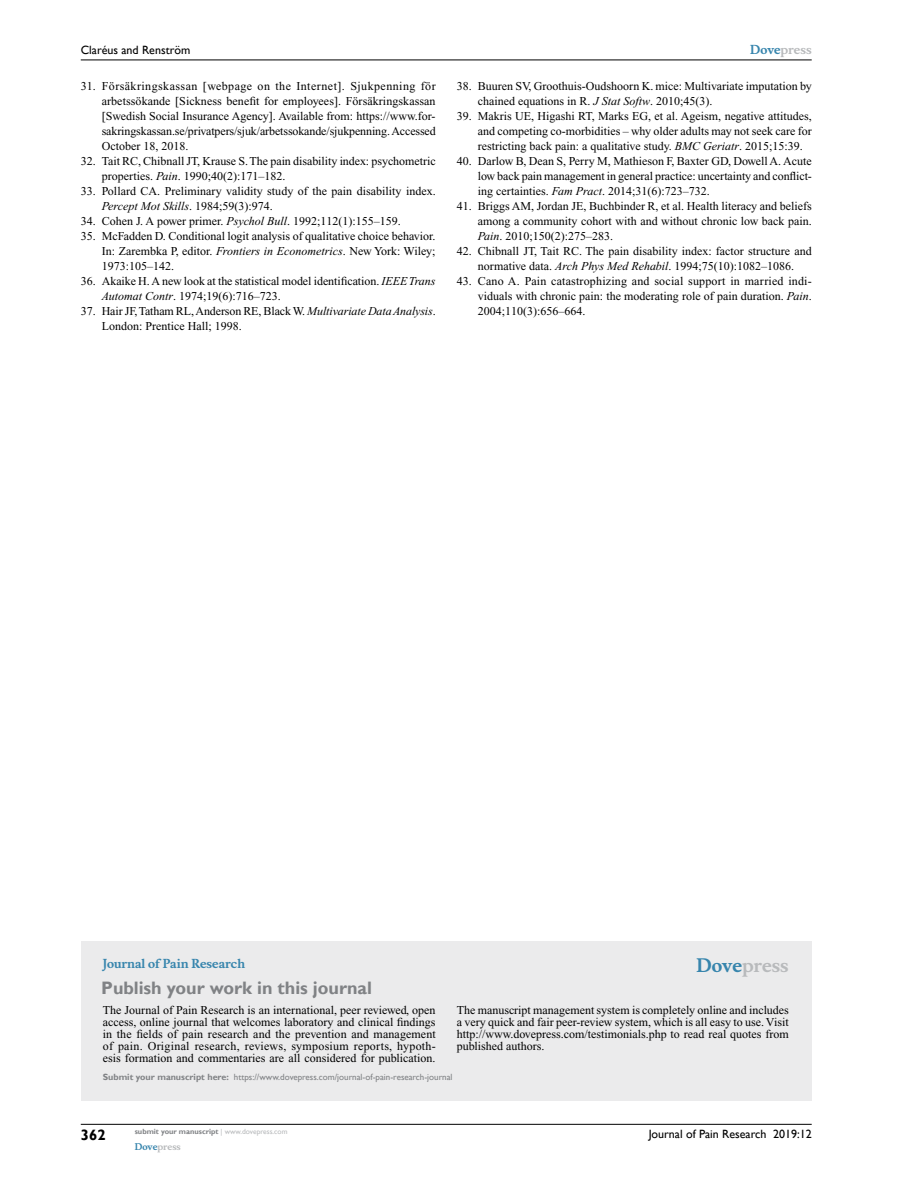
<style>
.page{position:relative;width:918px;height:1188px;background:#fff}
.page>*{position:absolute;margin:0;border:0;box-sizing:border-box;transform-origin:0 0}
.t1{font:700 18px "Gill Sans";color:#808285}
.t2{font:700 18px "Musee";color:#b8babc}
.t3{font:700 15px "Gill Sans";color:#000}
.t4{font:12px/15px "Times New Roman";color:#000;text-align:justify}
.t5{font:12px "Gill Sans";color:#000}
.t6{font:700 12px "Musee";color:#3785ad}
.t7{font:700 12px "Musee";color:#b8babc}
.t8{font:9px "Gill Sans";color:#808285}
.t9{font:700 9px "Musee";color:#b8babc}
.t10{font:700 7.5px "Gill Sans";color:#808285}
.s1{font-style:italic}
.s2{color:#3785ad}
.s3{font-weight:700}
.s4{font-weight:400;color:#b8babc}
</style>
<div class="page">
<div style="left:81px;top:941px;width:731px;height:159px;background:#ebebec"></div>
<hr style="left:81px;top:1124px;width:731px;height:1px;background:#000">
<hr style="left:81px;top:60px;width:731px;height:1px;background:#000">
<p class="t5" style="left:81px;top:43px;width:111px">Claréus and Renström</p>
<p class="t4" style="left:102px;top:79px;width:336px;text-indent:-21px">31. Försäkringskassan [webpage on the Internet]. Sjukpenning för arbetssökande [Sickness benefit for employees]. Försäkringskassan [Swedish Social Insurance Agency]. Available from: https://www.for&shy;sakringskassan.se/privatpers/sjuk/arbetssokande/sjukpenning. Accessed October 18, 2018.</p>
<p class="t4" style="left:102px;top:154px;width:335px;text-indent:-21px">32. Tait RC, Chibnall JT, Krause S. The pain disability index: psychometric properties. <span class="s1">Pain</span>. 1990;40(2):171–182.</p>
<p class="t4" style="left:102px;top:184px;width:335px;text-indent:-21px">33. Pollard CA. Preliminary validity study of the pain disability index.<br><span class="s1">Percept Mot Skills</span>. 1984;59(3):974.</p>
<p class="t4" style="left:81px;top:214px;width:322px">34. Cohen J. A power primer. <span class="s1">Psychol Bull</span>. 1992;112(1):155–159.</p>
<p class="t4" style="left:102px;top:229px;width:335px;text-indent:-21px">35. McFadden D. Conditional logit analysis of qualitative choice behavior.<br>In: Zarembka P, editor. <span class="s1">Frontiers in Econometrics</span>. New York: Wiley; 1973:105–142.</p>
<p class="t4" style="left:102px;top:274px;width:335px;text-indent:-21px">36. Akaike H. A new look at the statistical model identification. <span class="s1">IEEE Trans<br>Automat Contr</span>. 1974;19(6):716–723.</p>
<p class="t4" style="left:102px;top:304px;width:335px;text-indent:-21px">37. Hair JF, Tatham RL, Anderson RE, Black W. <span class="s1">Multivariate Data Analysis</span>.<br>London: Prentice Hall; 1998.</p>
<p class="t7" style="left:750px;top:43px;width:63px"><span class="s2">Dove</span>press</p>
<p class="t4" style="left:478px;top:79px;width:335px;text-indent:-21px">38. Buuren SV, Groothuis-Oudshoorn K. mice: Multivariate imputation by chained equations in R. <span class="s1">J Stat Softw</span>. 2010;45(3).</p>
<p class="t4" style="left:478px;top:109px;width:335px;text-indent:-21px">39. Makris UE, Higashi RT, Marks EG, et al. Ageism, negative attitudes, and competing co-morbidities – why older adults may not seek care for restricting back pain: a qualitative study. <span class="s1">BMC Geriatr</span>. 2015;15:39.</p>
<p class="t4" style="left:478px;top:154px;width:336px;text-indent:-21px">40. Darlow B, Dean S, Perry M, Mathieson F, Baxter GD, Dowell A. Acute low back pain management in general practice: uncertainty and conflict&shy;ing certainties. <span class="s1">Fam Pract</span>. 2014;31(6):723–732.</p>
<p class="t4" style="left:478px;top:199px;width:335px;text-indent:-21px">41. Briggs AM, Jordan JE, Buchbinder R, et al. Health literacy and beliefs among a community cohort with and without chronic low back pain.<br><span class="s1">Pain</span>. 2010;150(2):275–283.</p>
<p class="t4" style="left:457px;top:244px;width:356px;text-align:center">42. Chibnall JT, Tait RC. The pain disability index: factor structure and normative data. <span class="s1">Arch Phys Med Rehabil</span>. 1994;75(10):1082–1086.</p>
<p class="t4" style="left:478px;top:274px;width:335px;text-indent:-21px">43. Cano A. Pain catastrophizing and social support in married indi&shy;viduals with chronic pain: the moderating role of pain duration. <span class="s1">Pain</span>.<br>2004;110(3):656–664.</p>
<p class="t6" style="left:103px;top:956px;width:144px">Journal of Pain Research</p>
<h1 class="t1" style="left:101px;top:977px;width:272px">Publish your work in this journal</h1>
<h1 class="t2" style="left:697px;top:955px;width:94px"><span class="s2">Dove</span>press</h1>
<p class="t4" style="left:103px;top:1004px;width:335px;line-height:12px">The Journal of Pain Research is an international, peer reviewed, open access, online journal that welcomes laboratory and clinical findings in the fields of pain research and the prevention and management of pain. Original research, reviews, symposium reports, hypoth&shy;esis formation and commentaries are all considered for publication.</p>
<p class="t4" style="left:457px;top:1004px;width:334px;line-height:12px">The manuscript management system is completely online and includes a very quick and fair peer-review system, which is all easy to use. Visit http://www.dovepress.com/testimonials.php to read real quotes from published authors.</p>
<p class="t8" style="left:103px;top:1072px;width:351px"><span class="s3">Submit your manuscript here:</span> https://www.dovepress.com/journal-of-pain-research-journal</p>
<p class="t3" style="left:81px;top:1126px;width:26px">362</p>
<p class="t10" style="left:135px;top:1127px;width:154px">submit your manuscript <span class="s4">| www.dovepress.com</span></p>
<p class="t9" style="left:135px;top:1141px;width:48px"><span class="s2">Dove</span>press</p>
<p class="t5" style="left:649px;top:1127px;width:164px">Journal of Pain Research 2019:12</p>
</div>
